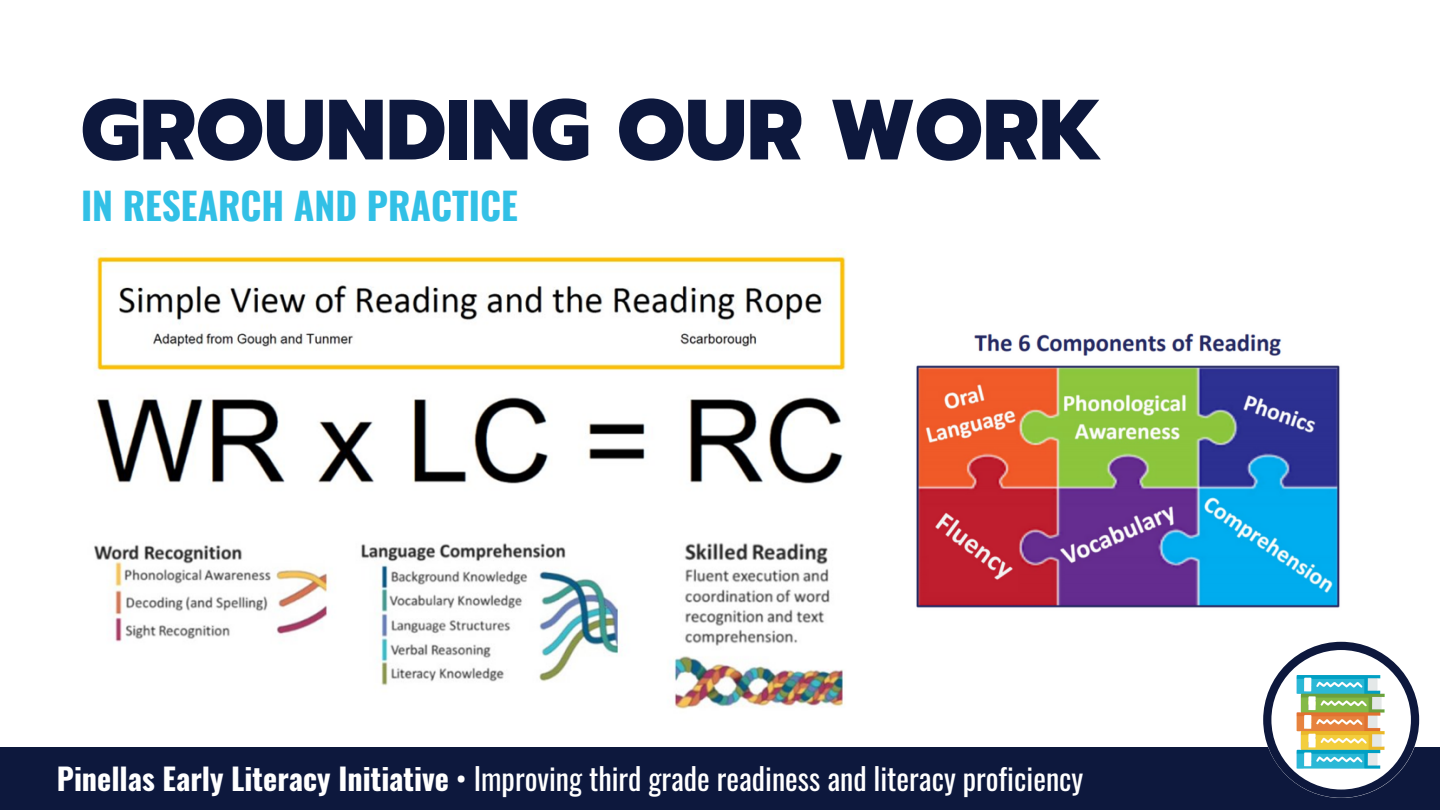
<style>
.page{position:relative;width:1440px;height:810px;background:#fff}
.page>*{position:absolute;margin:0;border:0;box-sizing:border-box;transform-origin:0 0}
.t1{font:800 85.4px "Prompt";color:#0d183d}
.t2{font:700 37.3px "Oswald";color:#32c0e6}
.t3{font:30.1px "Oswald";color:#fff}
.s1{font-weight:700}
</style>
<div class="page">
<div style="left:0;top:747px;width:1440px;height:63px;background:#0d183d"></div>
<svg style="left:1263px;top:642px;width:156px;height:156px"></svg>
<img style="left:1296px;top:671px;width:91px;height:98px">
<img style="left:94px;top:249px;width:752px;height:460px">
<img style="left:916px;top:333px;width:424px;height:275px">
<h1 class="t1" style="left:81px;top:66px;width:1023px">GROUNDING OUR WORK</h1>
<p class="t2" style="left:81px;top:177px;width:438px">IN RESEARCH AND PRACTICE</p>
<p class="t3" style="left:57px;top:755px;width:1028px"><span class="s1">Pinellas Early Literacy Initiative</span> • Improving third grade readiness and literacy proficiency</p>
</div>
